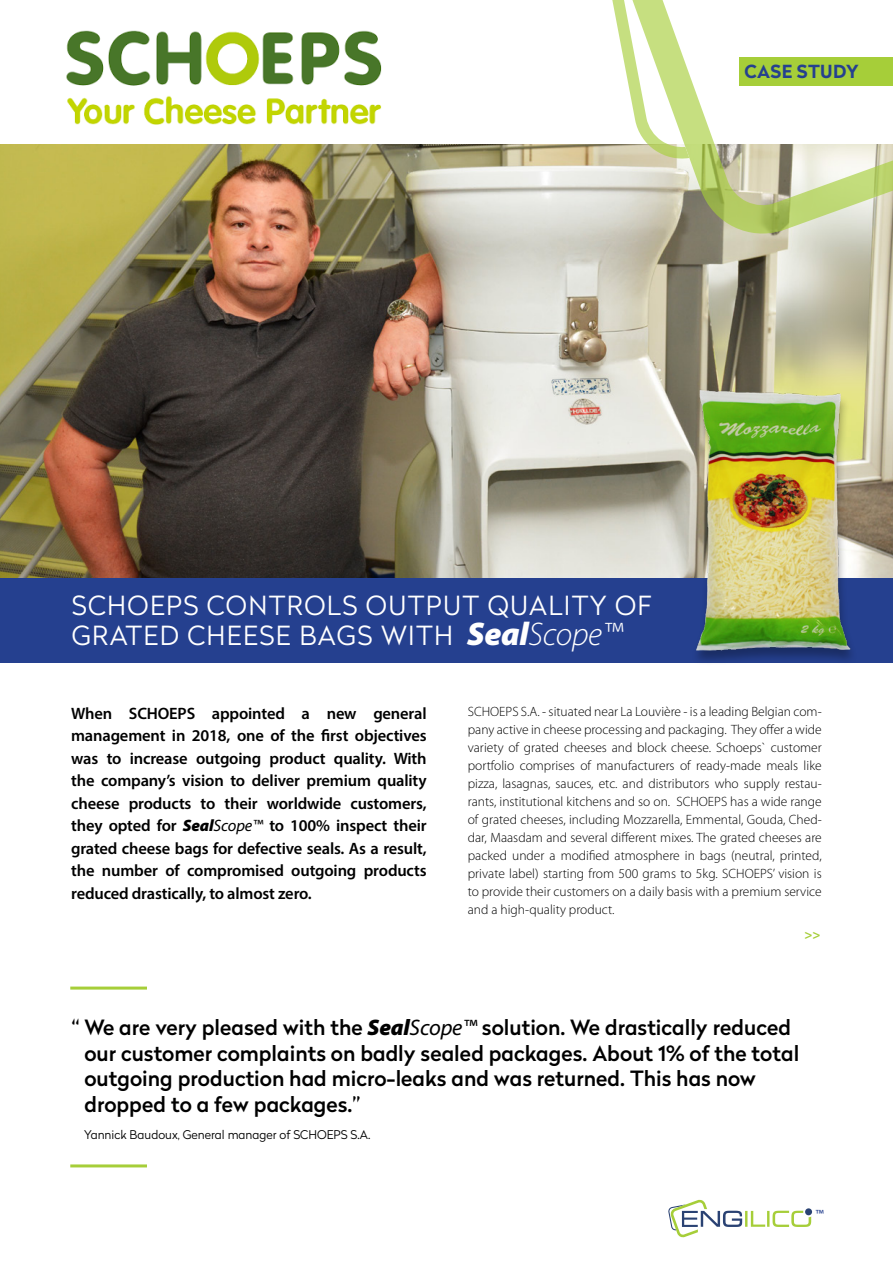
<style>
.page{position:relative;width:893px;height:1263px;background:#fff}
.page>*{position:absolute;margin:0;border:0;box-sizing:border-box;transform-origin:0 0}
.t1{font:300 26.25px/30.3px "Radikal";letter-spacing:.05em;color:#fff}
.t2{font:500 21px/25.5px "Radikal";color:#000}
.t3{font:700 18px "Radikal";letter-spacing:.02em;color:#25408f}
.t4{font:600 16.5px/22.5px "Myriad Pro";letter-spacing:-.01em;color:#000;text-align:justify}
.t5{font:300 13.5px/18px "Myriad Pro";color:#000;text-align:justify}
.t6{font:700 13.5px "Myriad Pro";color:#a6ce39}
.t7{font:13.5px "Myriad Pro";color:#25408f}
.t8{font:300 12px "Radikal";color:#000}
.s1{font-family:"Myriad Pro";font-weight:900;font-style:italic;font-size:32.85px}
.s2{font-family:"Myriad Pro";font-style:italic;font-size:32.85px}
.s3{font-weight:900;font-style:italic}
.s4{font-weight:400;font-style:italic}
.s5{font-family:"Myriad Pro";font-weight:900;font-style:italic;font-size:22.5px}
.s6{font-family:"Myriad Pro";font-weight:400;font-style:italic;font-size:22.5px}
</style>
<div class="page">
<img style="left:0;top:145px;width:893px;height:434px">
<svg style="left:602px;top:0;width:26px;height:160px"></svg>
<svg style="left:628px;top:0;width:265px;height:235px"></svg>
<svg style="left:668px;top:1199px;width:143px;height:38px"></svg>
<div style="left:740px;top:57px;width:153px;height:29px;background:#a6ce39"></div>
<img style="left:66px;top:30px;width:316px;height:95px">
<hr style="left:70px;top:1164px;width:77px;height:3px;background:#a6ce39">
<hr style="left:70px;top:986px;width:77px;height:3px;background:#a6ce39">
<div style="left:0;top:579px;width:893px;height:84px;background:#25408f"></div>
<div style="left:691px;top:390px;width:168px;height:275px;background:#000;opacity:.3"></div>
<img style="left:681px;top:382px;width:179px;height:268px">
<h3 class="t3" style="left:744px;top:58px;width:116px">CASE STUDY</h3>
<h1 class="t1" style="left:72px;top:589px;width:581px">SCHOEPS CONTROLS OUTPUT QUALITY OF<br>GRATED CHEESE BAGS WITH <span class="s1">Seal</span><span class="s2">Scope™</span></h1>
<p class="t4" style="left:71px;top:701px;width:357px">When SCHOEPS appointed a new general management in 2018, one of the first objectives was to increase outgoing product quality. With the company’s vision to deliver premium quality cheese products to their worldwide customers, they opted for <span class="s3">Seal</span><span class="s4">Scope™</span> to 100% inspect their grated cheese bags for defective seals. As a result, the number of compromised outgoing products reduced drastically, to almost zero.</p>
<p class="t5" style="left:468px;top:702px;width:356px">SCHOEPS S.A. - situated near La Louvière - is a leading Belgian com&shy;pany active in cheese processing and packaging. They offer a wide variety of grated cheeses and block cheese. Schoeps` customer portfolio comprises of manufacturers of ready-made meals like pizza, lasagnas, sauces, etc. and distributors who supply restau&shy;rants, institutional kitchens and so on. SCHOEPS has a wide range of grated cheeses, including Mozzarella, Emmental, Gouda, Ched&shy;dar, Maasdam and several different mixes. The grated cheeses are packed under a modified atmosphere in bags (neutral, printed, private label) starting from 500 grams to 5kg. SCHOEPS’ vision is to provide their customers on a daily basis with a premium service and a high-quality product.</p>
<p class="t6" style="left:804px;top:925px;width:18px">&gt;&gt;</p>
<p class="t2" style="left:84px;top:1014px;width:716px;text-indent:-13px">“ We are very pleased with the <span class="s5">Seal</span><span class="s6">Scope™</span> solution. We drastically reduced our customer complaints on badly sealed packages. About 1% of the total outgoing production had micro-leaks and was returned. This has now dropped to a few packages.”</p>
<p class="t8" style="left:84px;top:1126px;width:288px">Yannick Baudoux, General manager of SCHOEPS S.A.</p>
<p class="t7" style="left:815px;top:1206px;width:10px">™</p>
</div>
